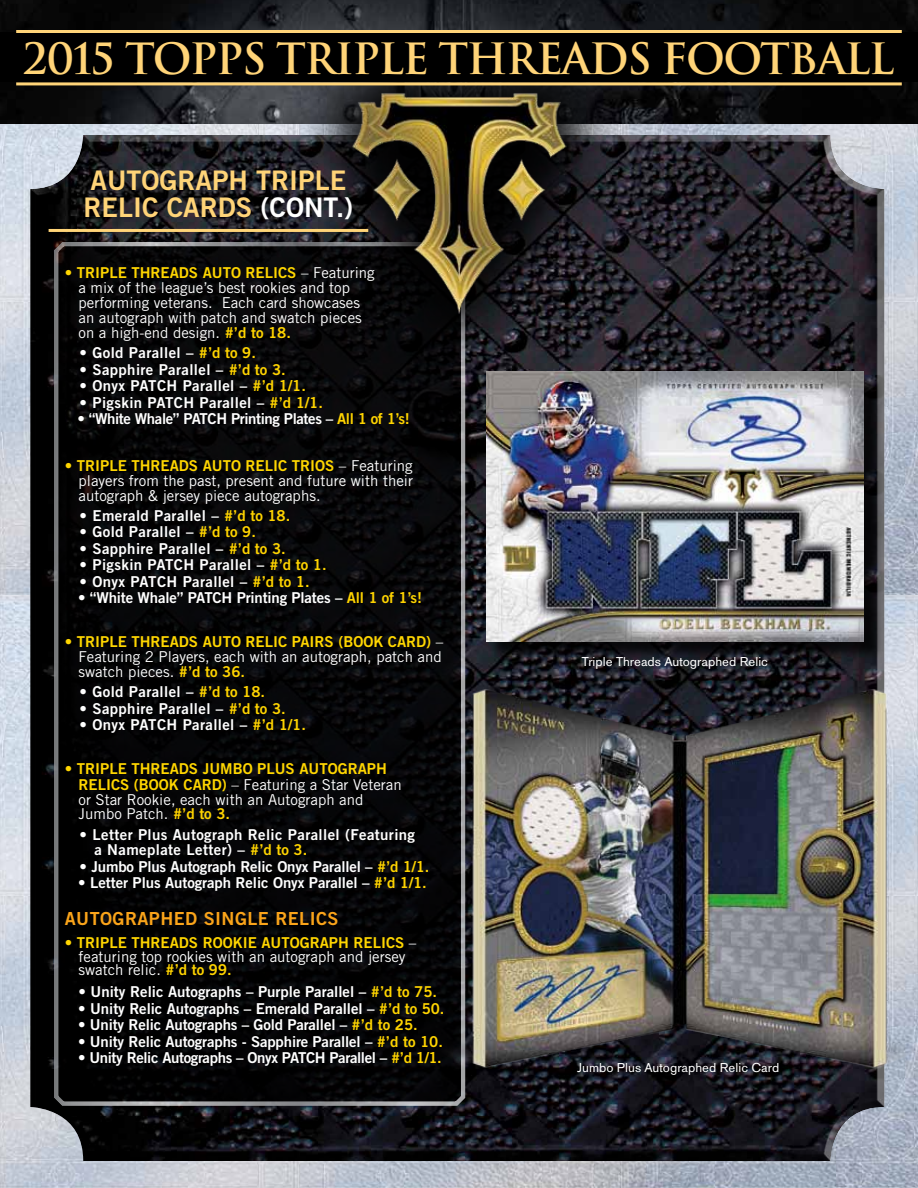
<style>
.page{position:relative;width:918px;height:1188px;background:#fff}
.page>*{position:absolute;margin:0;border:0;box-sizing:border-box;transform-origin:0 0}
.t1{font:700 42px "Trajan";letter-spacing:-.035em;color:#ffd478}
.t2{font:27px/27px "Trade Gothic Bold Two";color:#ffd478}
.t3{font:18px "Trade Gothic Bold Two";letter-spacing:.025em;color:#faa41a}
.t4{font:15px/15px "Trade Gothic";color:#fff}
.t5{font:15px "Trade Gothic Bold Two";color:#fff}
.t6{font:15px/15px "Trade Gothic Bold Two";letter-spacing:.025em;color:#fff}
.t7{font:15px "Trade Gothic Bold Two";color:#ffd600}
.t8{font:15px "Trade Gothic Bold Two";letter-spacing:-.025em;color:#fff}
.t9{font:13.5px "A Grotesk Rgl";color:#fff}
.s1{color:#fff}
.s2{font-family:"Trade Gothic";color:#fff}
.s3{font-family:"Trade Gothic Bold Two";color:#ffd400}
.s4{color:#ffd400}
.s5{font-family:"Trade Gothic Bold Two";color:#ffd600}
</style>
<div class="page">
<img style="left:0;top:123px;width:918px;height:472px">
<img style="left:0;top:595px;width:918px;height:593px">
<div style="left:28px;top:134px;width:858px;height:1028px;background:#000;opacity:.75"></div>
<img style="left:0;top:0;width:918px;height:123px">
<div style="left:488px;top:374px;width:395px;height:287px;background:#000;opacity:.75"></div>
<img style="left:486px;top:372px;width:378px;height:270px">
<div style="left:52px;top:240px;width:415px;height:867px;background:#000"></div>
<img style="left:429px;top:670px;width:489px;height:434px">
<div style="left:290px;top:28px;width:338px;height:348px;background:#000;opacity:.95"></div>
<img style="left:345px;top:85px;width:230px;height:238px">
<div style="left:0;top:32px;width:918px;height:50px;background:#000"></div>
<hr style="left:16px;top:30px;width:886px;height:3px;background:#ffd478">
<hr style="left:16px;top:82px;width:886px;height:3px;background:#ffd478">
<hr style="left:49px;top:229px;width:319px;height:3px;background:#ffd478">
<h1 class="t1" style="left:24px;top:32px;width:872px">2015 TOPPS TRIPLE THREADS FOOTBALL</h1>
<h2 class="t2" style="left:84px;top:167px;width:271px">AUTOGRAPH TRIPLE<br>RELIC CARDS <span class="s1">(Cont.)</span></h2>
<p class="t7" style="left:65px;top:263px;width:78px">• Triple Thr</p>
<p class="t7" style="left:161px;top:263px;width:216px">eads Auto Relics <span class="s2">– Featuring</span></p>
<p class="t4" style="left:79px;top:280px;width:285px">a mix of the league’s best rookies and top performing veterans. Each card showcases an autograph with patch and swatch pieces on a high-end design. <span class="s3">#’d to 18.</span></p>
<p class="t5" style="left:80px;top:343px;width:178px">• Gold Parallel – <span class="s4">#’d to 9.</span></p>
<p class="t6" style="left:80px;top:361px;width:208px">• Sapphire Parallel – <span class="s4">#’d to 3.</span></p>
<p class="t6" style="left:80px;top:378px;width:228px">• Onyx PATCH Parallel – <span class="s4">#’d 1/1.</span></p>
<p class="t5" style="left:80px;top:393px;width:245px">• Pigskin PATCH Parallel – <span class="s4">#’d 1/1.</span></p>
<p class="t8" style="left:77px;top:409px;width:334px">• “White Whale” PATCH Printing Plates – <span class="s4">All 1 of 1’s!</span></p>
<p class="t7" style="left:65px;top:456px;width:78px">• Triple Thr</p>
<p class="t7" style="left:161px;top:456px;width:254px">eads Auto Relic Tr ios <span class="s2">– Featuring</span></p>
<p class="t4" style="left:79px;top:473px;width:336px">players from the past, present and future with their autograph &amp; jersey piece autographs.</p>
<p class="t6" style="left:80px;top:508px;width:212px">• Emerald Parallel – <span class="s4">#’d to 18.</span></p>
<p class="t5" style="left:80px;top:523px;width:178px">• Gold Parallel – <span class="s4">#’d to 9.</span></p>
<p class="t6" style="left:80px;top:541px;width:208px">• Sapphire Parallel – <span class="s4">#’d to 3.</span></p>
<p class="t6" style="left:80px;top:557px;width:249px">• Pigskin PATCH Parallel – <span class="s4">#’d to 1.</span></p>
<p class="t6" style="left:80px;top:574px;width:232px">• Onyx PATCH Parallel – <span class="s4">#’d to 1.</span></p>
<p class="t5" style="left:78px;top:589px;width:346px">• “White Whale” PATCH Printing Plates – <span class="s4">All 1 of 1’s!</span></p>
<p class="t7" style="left:65px;top:632px;width:78px">• Triple Thr</p>
<p class="t7" style="left:161px;top:632px;width:204px">eads Auto Relic Pairs (BOOK</p>
<p class="t7" style="left:388px;top:632px;width:57px">CARD) <span class="s2">–</span></p>
<p class="t4" style="left:79px;top:649px;width:365px">Featuring 2 Players, each with an autograph, patch and swatch pieces. <span class="s3">#’d to 36.</span></p>
<p class="t5" style="left:80px;top:682px;width:187px">• Gold Parallel – <span class="s4">#’d to 18.</span></p>
<p class="t6" style="left:80px;top:700px;width:208px">• Sapphire Parallel – <span class="s4">#’d to 3.</span></p>
<p class="t6" style="left:80px;top:717px;width:228px">• Onyx PATCH Parallel – <span class="s4">#’d 1/1.</span></p>
<p class="t7" style="left:65px;top:759px;width:78px">• Triple Thr</p>
<p class="t7" style="left:161px;top:759px;width:217px">eads Jumbo Plus Autograph</p>
<p class="t7" style="left:79px;top:775px;width:36px">Relics</p>
<p class="t4" style="left:79px;top:777px;width:325px;text-indent:55px"><span class="s5">(BOOK CARD)</span> – Featuring a Star Veteran or Star Rookie, each with an Autograph and</p>
<p class="t4" style="left:79px;top:806px;width:153px">Jumbo Patch. <span class="s3">#’d to 3.</span></p>
<p class="t6" style="left:94px;top:827px;width:322px;text-indent:-15px">• Letter Plus Autograph Relic Parallel (Featuring a Nameplate Letter) – <span class="s4">#’d to 3.</span></p>
<p class="t5" style="left:80px;top:857px;width:351px">• Jumbo Plus Autograph Relic Onyx Parallel – <span class="s4">#’d 1/1.</span></p>
<p class="t5" style="left:78px;top:874px;width:350px">• Letter Plus Autograph Relic Onyx Parallel – <span class="s4">#’d 1/1.</span></p>
<p class="t3" style="left:65px;top:907px;width:275px">AUTOGRAPHED SINGLE RELICS</p>
<p class="t7" style="left:65px;top:934px;width:78px">• Triple Thr</p>
<p class="t7" style="left:161px;top:934px;width:257px">eads Rookie Autograph Relics <span class="s2">–</span></p>
<p class="t4" style="left:79px;top:950px;width:329px;line-height:13.5px">featuring top rookies with an autograph and jersey swatch relic. <span class="s3">#’d to 99.</span></p>
<p class="t5" style="left:79px;top:982px;width:360px">• U nity Relic Autographs – Purple Parallel – <span class="s4">#’d to 75.</span></p>
<p class="t5" style="left:78px;top:999px;width:368px">• U nity Relic Autographs – Emerald Parallel – <span class="s4">#’d to 50.</span></p>
<p class="t5" style="left:78px;top:1015px;width:341px">• U nity Relic Autographs – Gold Parallel – <span class="s4">#’d to 25.</span></p>
<p class="t5" style="left:78px;top:1032px;width:366px">• U nity Relic Autographs - Sapphire Parallel – <span class="s4">#’d to 10.</span></p>
<p class="t8" style="left:78px;top:1048px;width:365px">• U nity Relic Autographs – Onyx PATCH Parallel – <span class="s4">#’d 1/1.</span></p>
<p class="t9" style="left:582px;top:652px;width:188px">Triple Threads Autographed Relic</p>
<p class="t9" style="left:577px;top:1058px;width:204px">Jumbo Plus Autographed Relic Card</p>
</div>
